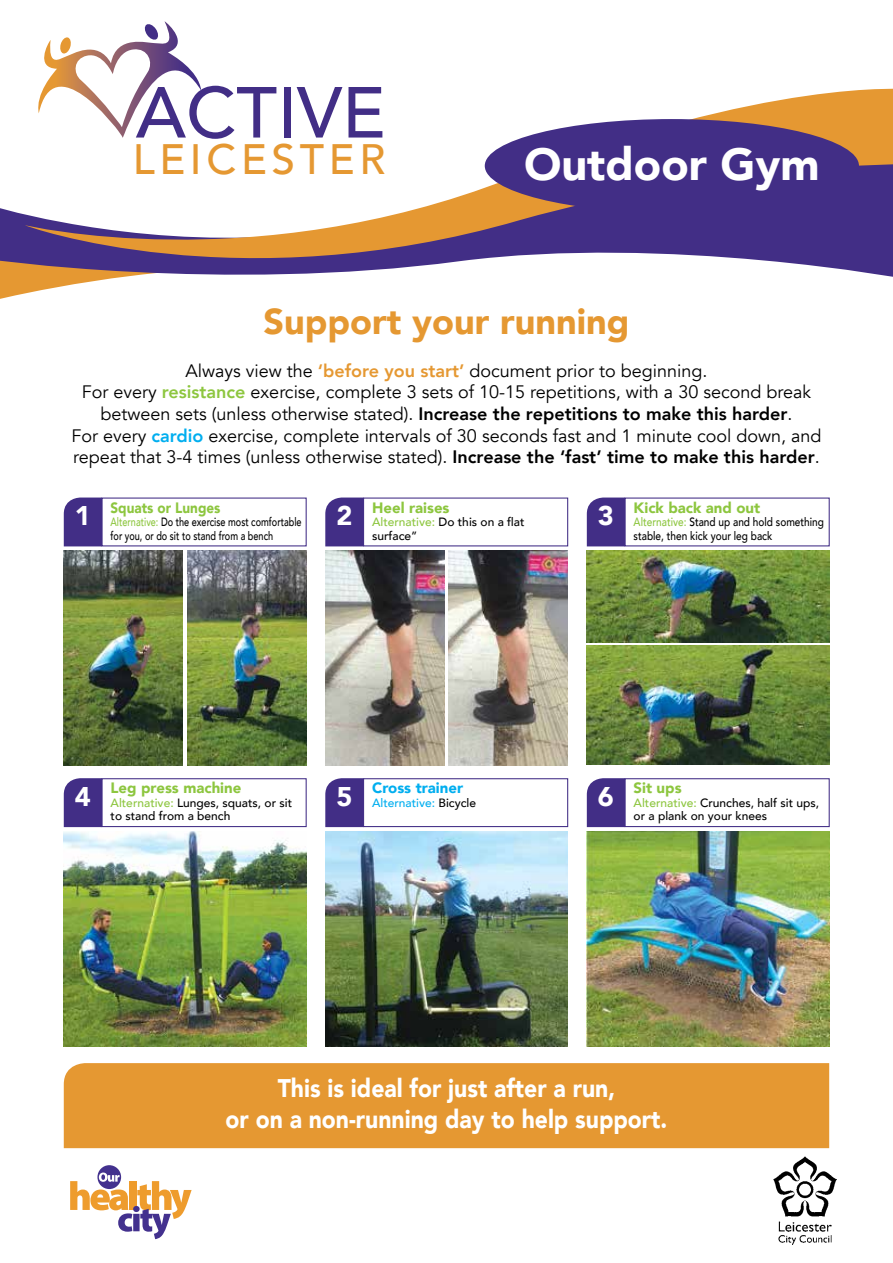
<style>
.page{position:relative;width:893px;height:1263px;background:#fff}
.page>*{position:absolute;margin:0;border:0;box-sizing:border-box;transform-origin:0 0}
.t1{font:500 71.4px "Avenir";color:#422e86}
.t2{font:900 45px "Avenir";color:#fff}
.t3{font:500 42.45px "Avenir";letter-spacing:.11em;color:#e59832}
.t4{font:900 36px "Avenir";color:#e59832}
.t5{font:900 27px "Avenir";color:#fff}
.t6{font:900 25.5px/30.6px "Avenir";color:#fff;text-align:center;scale:.9 1}
.t7{font:18px/21.6px "Avenir";color:#000;text-align:center}
.t8{font:900 15px "Avenir";color:#8dc63f}
.t9{font:900 15px "Avenir";color:#8dc63f;scale:.9 1}
.t10{font:900 15px "Avenir";color:#00aeef}
.t11{font:500 12px/13.5px "Avenir";color:#000}
.t12{font:500 12px/13.5px "Avenir";color:#000;scale:.76 1}
.t13{font:500 12px/13.5px "Avenir";color:#000;scale:.84 1}
.t14{font:500 12px "Avenir";color:#00aeef}
.s1{font-weight:800;color:#e59832}
.s2{font-weight:800;color:#8dc63f}
.s3{font-weight:800}
.s4{font-weight:800;color:#00aeef}
.s5{color:#8dc63f}
.s6{color:#000}
</style>
<div class="page">
<div style="left:64px;top:497px;width:38px;height:49px;background:#422e86"></div>
<svg style="left:325px;top:497px;width:38px;height:49px;background:#4b388b"></svg>
<div style="left:587px;top:497px;width:38px;height:49px;background:#422e86"></div>
<div style="left:64px;top:778px;width:38px;height:49px;background:#422e86"></div>
<div style="left:102px;top:778px;width:205px;height:49px;border:1px solid #422e86"></div>
<div style="left:325px;top:778px;width:38px;height:49px;background:#422e86"></div>
<div style="left:363px;top:778px;width:205px;height:49px;border:1px solid #422e86"></div>
<div style="left:587px;top:778px;width:38px;height:49px;background:#422e86"></div>
<div style="left:625px;top:778px;width:205px;height:49px;border:1px solid #422e86"></div>
<svg style="left:0;top:208px;width:25px;height:85px;background:#845c6c"></svg>
<svg style="left:25px;top:88px;width:868px;height:206px"></svg>
<img style="left:64px;top:831px;width:242px;height:215px">
<img style="left:325px;top:831px;width:243px;height:215px">
<img style="left:587px;top:831px;width:242px;height:215px">
<div style="left:64px;top:1063px;width:765px;height:85px;background:#e59832"></div>
<svg style="left:35px;top:21px;width:166px;height:117px"></svg>
<img style="left:64px;top:551px;width:119px;height:214px">
<img style="left:187px;top:551px;width:119px;height:214px">
<div style="left:485px;top:119px;width:374px;height:94px;background:#422e86;border-radius:50%"></div>
<img style="left:587px;top:551px;width:242px;height:91px">
<img style="left:587px;top:646px;width:242px;height:119px">
<img style="left:774px;top:1157px;width:63px;height:87px">
<svg style="left:70px;top:1165px;width:122px;height:74px"></svg>
<img style="left:325px;top:551px;width:119px;height:214px">
<img style="left:449px;top:551px;width:119px;height:214px">
<h1 class="t1" style="left:136px;top:51px;width:251px">ACTIVE</h1>
<h3 class="t3" style="left:133px;top:123px;width:254px">LEICESTER</h3>
<h2 class="t2" style="left:524px;top:126px;width:297px">Outdoor Gym</h2>
<h3 class="t4" style="left:264px;top:290px;width:367px">Support your running</h3>
<p class="t7" style="left:72px;top:360px;width:751px">Always view the <span class="s1">‘before you start’</span> document prior to beginning.<br>For every <span class="s2">resistance</span> exercise, complete 3 sets of 10-15 repetitions, with a 30 second break between sets (unless otherwise stated). <span class="s3">Increase the repetitions to make this harder</span>.<br>For every <span class="s4">cardio</span> exercise, complete intervals of 30 seconds fast and 1 minute cool down, and repeat that 3-4 times (unless otherwise stated). <span class="s3">Increase the ‘fast’ time to make this harder</span>.</p>
<p class="t8" style="left:372px;top:494px;width:79px">Heel raises</p>
<p class="t11" style="left:372px;top:514px;width:154px"><span class="s5">Alternative:</span> Do this on a flat surface”</p>
<p class="t9" style="left:111px;top:494px;width:124px">Squats or Lunges</p>
<p class="t12" style="left:111px;top:514px;width:253px"><span class="s5">Alternative:</span> Do the exercise most comfortable for you, or do sit to stand from a bench</p>
<h3 class="t5" style="left:75px;top:493px;width:17px">1</h3>
<h3 class="t5" style="left:336px;top:493px;width:17px">2</h3>
<h3 class="t5" style="left:598px;top:493px;width:17px">3</h3>
<p class="t8" style="left:634px;top:494px;width:128px">Kick back and out</p>
<p class="t13" style="left:634px;top:514px;width:228px"><span class="s5">Alternative:</span> Stand up and hold something stable, then kick your leg back</p>
<p class="t8" style="left:111px;top:775px;width:132px">Leg press machine</p>
<p class="t11" style="left:111px;top:795px;width:183px"><span class="s5">Alternative:</span> Lunges, squats, or sit to stand from a bench</p>
<p class="t10" style="left:372px;top:775px;width:93px">Cross trainer</p>
<p class="t14" style="left:372px;top:792px;width:106px">Alternative: <span class="s6">Bicycle</span></p>
<h3 class="t5" style="left:75px;top:773px;width:17px">4</h3>
<h3 class="t5" style="left:336px;top:773px;width:17px">5</h3>
<h3 class="t5" style="left:598px;top:773px;width:17px">6</h3>
<p class="t8" style="left:634px;top:775px;width:50px">Sit ups</p>
<p class="t11" style="left:634px;top:795px;width:187px"><span class="s5">Alternative:</span> Crunches, half sit ups, or a plank on your knees</p>
<h3 class="t6" style="left:226px;top:1072px;width:492px">This is ideal for just after a run,<br>or on a non-running day to help support.</h3>
</div>
